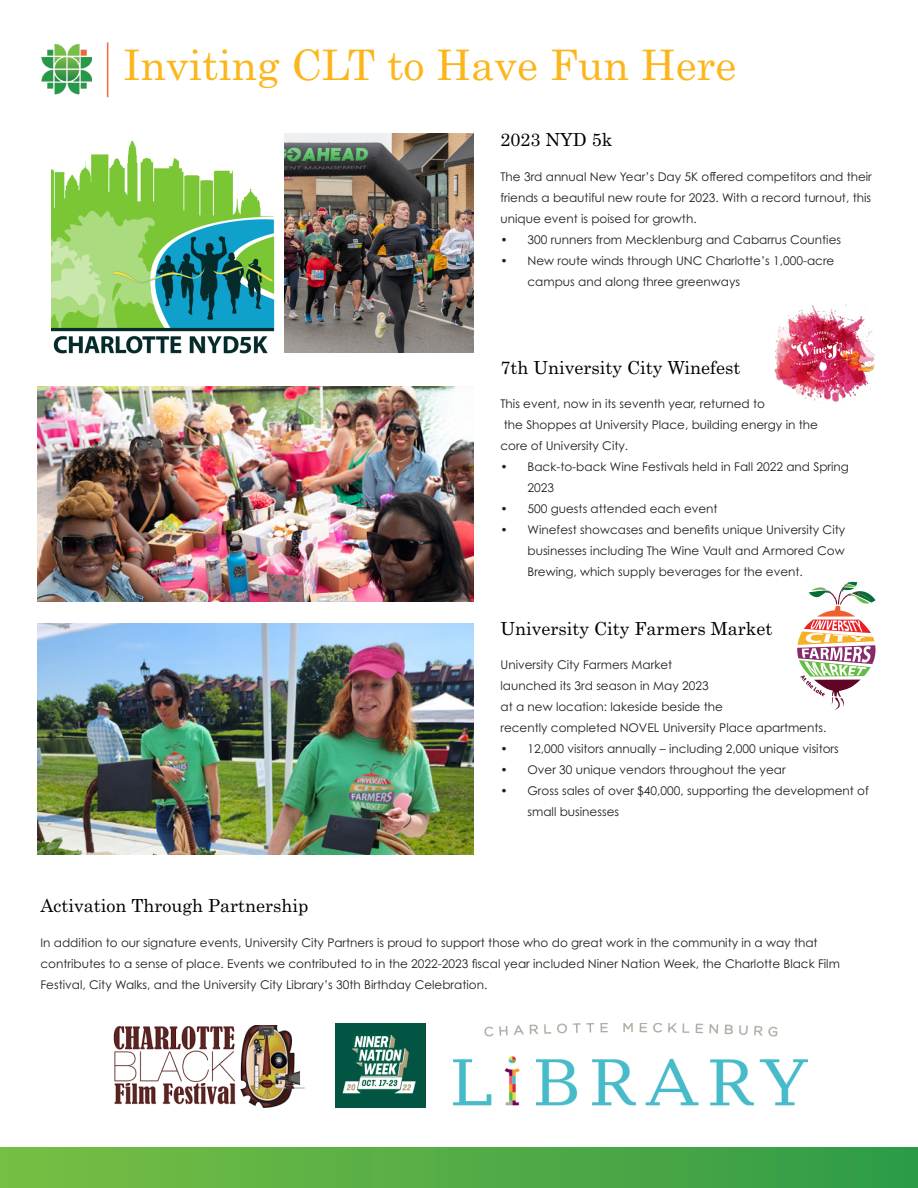
<style>
.page{position:relative;width:918px;height:1188px;background:#fff}
.page>*{position:absolute;margin:0;border:0;box-sizing:border-box;transform-origin:0 0}
.t1{font:42px "Century Schoolbook Std";color:#fcb61c}
.Section_Header{font:18px "Century Schoolbook Std";color:#000}
.t2{font:12px/21px "Century Gothic Pro";color:#231f20}
</style>
<div class="page">
<div style="left:0;top:1148px;width:918px;height:40px;background:linear-gradient(to right,#78bf43,#2f9b47)"></div>
<img style="left:41px;top:44px;width:51px;height:51px">
<hr style="left:107px;top:42px;width:1px;height:55px;background:#f26b3d">
<img style="left:285px;top:133px;width:188px;height:219px">
<img style="left:52px;top:140px;width:223px;height:214px">
<img style="left:37px;top:387px;width:436px;height:215px">
<img style="left:453px;top:1023px;width:355px;height:83px">
<img style="left:113px;top:1025px;width:192px;height:82px">
<img style="left:335px;top:1023px;width:90px;height:85px">
<img style="left:38px;top:623px;width:435px;height:231px">
<img style="left:774px;top:304px;width:101px;height:99px">
<svg style="left:797px;top:581px;width:79px;height:129px"></svg>
<p class="t1" style="left:124px;top:39px;width:614px">Inviting CLT to Have Fun Here</p>
<p class="Section_Header" style="left:501px;top:128px;width:114px">2023 NYD 5k</p>
<p class="t2" style="left:501px;top:166px;width:373px;text-align:justify">The 3rd annual New Year’s Day 5K offered competitors and their friends a beautiful new route for 2023. With a record turnout, this unique event is poised for growth.</p>
<p class="t2" style="left:501px;top:229px;width:342px">• 300 runners from Mecklenburg and Cabarrus Counties</p>
<p class="t2" style="left:528px;top:250px;width:308px;text-indent:-27px">• New route winds through UNC Charlotte’s 1,000-acre campus and along three greenways</p>
<p class="Section_Header" style="left:501px;top:356px;width:242px">7th University City Winefest</p>
<p class="t2" style="left:501px;top:393px;width:266px">This event, now in its seventh year, returned to</p>
<p class="t2" style="left:504px;top:414px;width:316px">the Shoppes at University Place, building energy in the</p>
<p class="t2" style="left:501px;top:435px;width:129px">core of University City.</p>
<p class="t2" style="left:528px;top:456px;width:323px;text-indent:-27px">• Back-to-back Wine Festivals held in Fall 2022 and Spring<br>2023</p>
<p class="t2" style="left:501px;top:498px;width:219px">• 500 guests attended each event</p>
<p class="t2" style="left:528px;top:519px;width:319px;text-align:justify;text-indent:-27px">• Winefest showcases and benefits unique University City businesses including The Wine Vault and Armored Cow Brewing, which supply beverages for the event.</p>
<p class="Section_Header" style="left:501px;top:617px;width:274px">University City Farmers Market</p>
<p class="t2" style="left:501px;top:654px;width:173px">University City Farmers Market</p>
<p class="t2" style="left:501px;top:675px;width:210px">launched its 3rd season in May 2023</p>
<p class="t2" style="left:501px;top:696px;width:224px">at a new location: lakeside beside the</p>
<p class="t2" style="left:501px;top:717px;width:327px">recently completed NOVEL University Place apartments.</p>
<p class="t2" style="left:501px;top:738px;width:340px">• 12,000 visitors annually – including 2,000 unique visitors</p>
<p class="t2" style="left:501px;top:759px;width:287px">• Over 30 unique vendors throughout the year</p>
<p class="t2" style="left:528px;top:780px;width:343px;text-indent:-27px">• Gross sales of over $40,000, supporting the development of small businesses</p>
<p class="Section_Header" style="left:40px;top:895px;width:270px">Activation Through Partnership</p>
<p class="t2" style="left:40px;top:932px;width:801px">In addition to our signature events, University City Partners is proud to support those who do great work in the community in a way that contributes to a sense of place. Events we contributed to in the 2022-2023 fiscal year included Niner Nation Week, the Charlotte Black Film<br>Festival, City Walks, and the University City Library’s 30th Birthday Celebration.</p>
</div>
